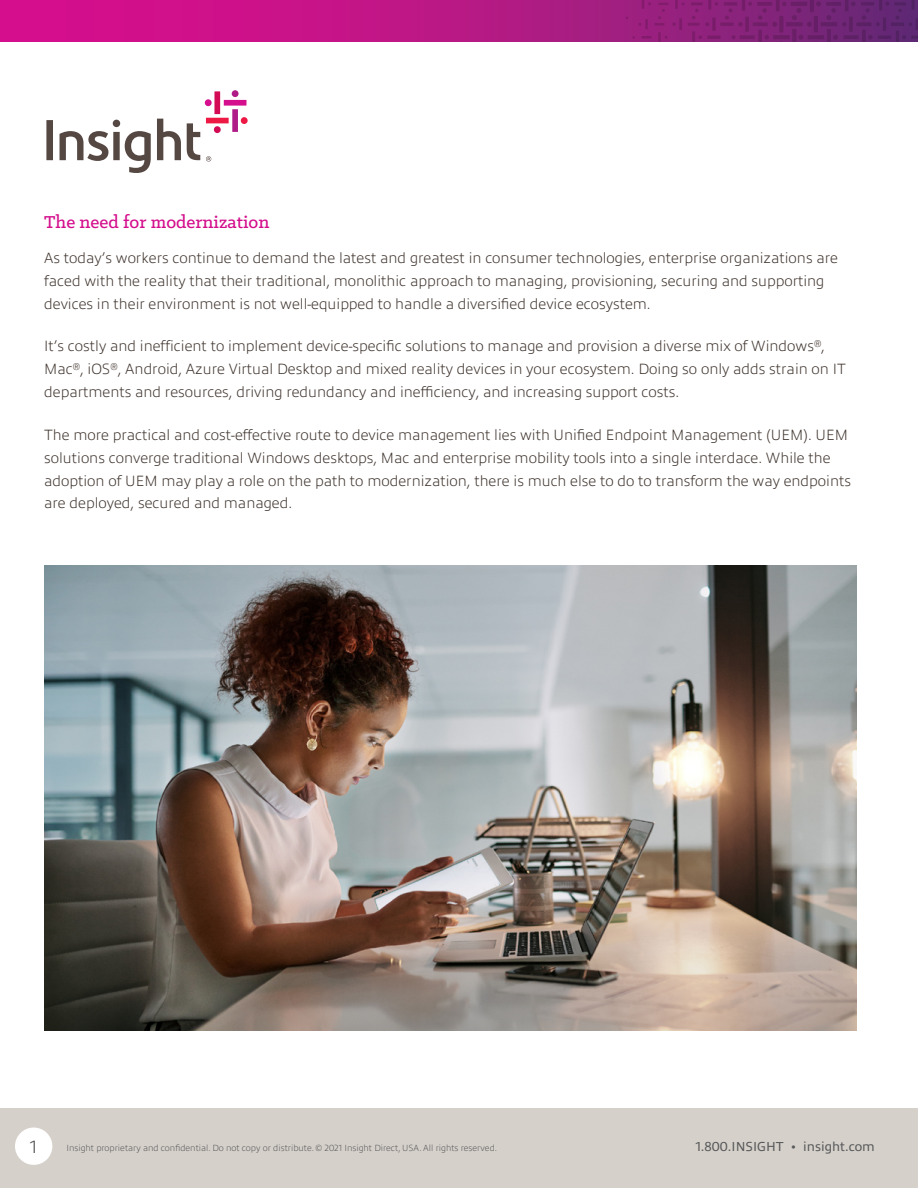
<style>
.page{position:relative;width:918px;height:1188px;background:#fff}
.page>*{position:absolute;margin:0;border:0;box-sizing:border-box;transform-origin:0 0}
.t1{font:500 19.5px "Klinic Slab";color:#d40e8c}
.t2{font:300 18px "Allumi Pro";color:#58595b}
.t3{font:200 15px/23px "Allumi Pro";color:#3e332d}
.t4{font:13.2px "Allumi Pro";color:#58595b}
.t5{font:200 9px "Allumi Pro";color:#58595b}
.s1{font-family:"Klinic Slab";font-weight:700}
</style>
<div class="page">
<svg style="left:0;top:0;width:623px;height:41px;background:#c31487"></svg>
<svg style="left:46px;top:90px;width:202px;height:83px"></svg>
<svg style="left:623px;top:0;width:295px;height:41px;background:#7c2275"></svg>
<div style="left:0;top:1108px;width:918px;height:80px;background:#d5d0ca"></div>
<div style="left:15px;top:1128px;width:37px;height:37px;background:#fff;border-radius:50%"></div>
<img style="left:44px;top:565px;width:812px;height:465px">
<h1 class="t1" style="left:44px;top:209px;width:227px">The need for modernization</h1>
<p class="t3" style="left:44px;top:245px;width:795px">As today’s workers continue to demand the latest and greatest in consumer technologies, enterprise organizations are faced with the reality that their traditional, monolithic approach to managing, provisioning, securing and supporting devices in their environment is not well-equipped to handle a diversified device ecosystem.</p>
<p class="t3" style="left:44px;top:334px;width:803px">It’s costly and inefficient to implement device-specific solutions to manage and provision a diverse mix of Windows<sup>®</sup>,<br>Mac<sup>®</sup>, iOS<sup>®</sup>, Android, Azure Virtual Desktop and mixed reality devices in your ecosystem. Doing so only adds strain on IT departments and resources, driving redundancy and inefficiency, and increasing support costs.</p>
<p class="t3" style="left:44px;top:422px;width:808px">The more practical and cost-effective route to device management lies with Unified Endpoint Management (UEM). UEM solutions converge traditional Windows desktops, Mac and enterprise mobility tools into a single interdace. While the adoption of UEM may play a role on the path to modernization, there is much else to do to transform the way endpoints are deployed, secured and managed.</p>
<p class="t2" style="left:29px;top:1134px;width:11px">1</p>
<p class="t5" style="left:66px;top:1141px;width:432px">Insight proprietary and confidential. Do not copy or distribute. © 2021 Insight Direct, USA. All rights reserved.</p>
<p class="t4" style="left:695px;top:1136px;width:181px">1.800.INSIGHT <span class="s1">•</span> insight.com</p>
</div>
